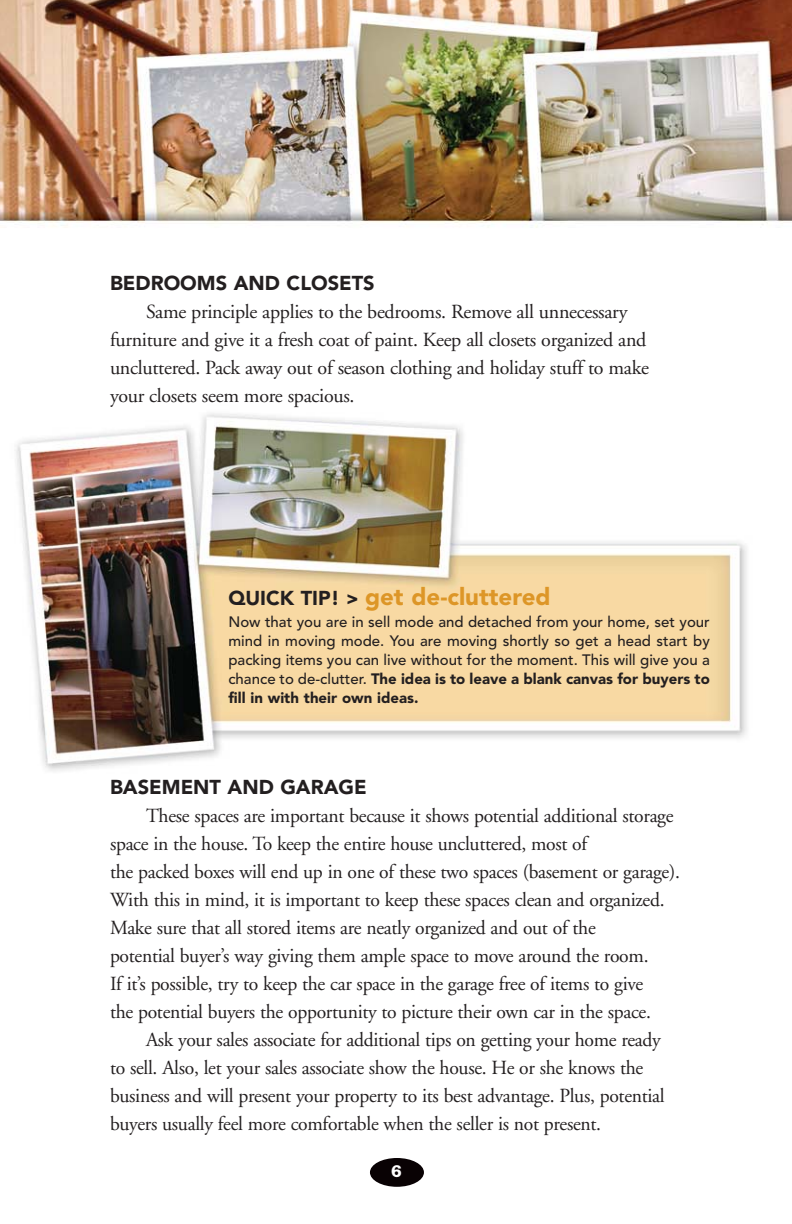
<style>
.page{position:relative;width:792px;height:1224px;background:#fff}
.page>*{position:absolute;margin:0;border:0;box-sizing:border-box;transform-origin:0 0}
.t1{font:900 24px "Avenir";color:#dd9627}
.t2{font:20px/28px "Adobe Garamond";letter-spacing:-.015em;color:#231f20}
.t3{font:900 20px "Avenir";color:#231f20}
.t4{font:700 17px "AG Old Face";color:#fff}
.t5{font:500 15px/19px "Avenir";color:#231f20;text-align:justify}
.s1{font-size:20px;color:#231f20}
.s2{font-size:19px;color:#231f20}
.s3{font-weight:900}
</style>
<div class="page">
<img style="left:0;top:0;width:792px;height:1187px">
<img style="left:0;top:375px;width:780px;height:463px">
<div style="left:370px;top:1158px;width:54px;height:29px;background:#090204;border-radius:50%"></div>
<p class="t3" style="left:110px;top:275px;width:266px">BEDROOMS AND CLOSETS</p>
<p class="t2" style="left:110px;top:299px;width:540px;text-indent:36px">Same principle applies to the bedrooms. Remove all unnecessary furniture and give it a fresh coat of paint. Keep all closets organized and uncluttered. Pack away out of season clothing and holiday stuff to make your closets seem more spacious.</p>
<p class="t1" style="left:228px;top:586px;width:324px"><span class="s1">QUICK TIP!</span> <span class="s2">&gt;</span> get de-cluttered</p>
<p class="t5" style="left:228px;top:614px;width:483px">Now that you are in sell mode and detached from your home, set your mind in moving mode. You are moving shortly so get a head start by packing items you can live without for the moment. This will give you a chance to de-clutter. <span class="s3">The idea is to leave a blank canvas for buyers to fill in with their own ideas.</span></p>
<p class="t3" style="left:110px;top:779px;width:258px">BASEMENT AND GARAGE</p>
<p class="t2" style="left:110px;top:803px;width:571px;text-indent:36px">These spaces are important because it shows potential additional storage space in the house. To keep the entire house uncluttered, most of<br>the packed boxes will end up in one of these two spaces (basement or garage).<br>With this in mind, it is important to keep these spaces clean and organized.<br>Make sure that all stored items are neatly organized and out of the<br>potential buyer’s way giving them ample space to move around the room.<br>If it’s possible, try to keep the car space in the garage free of items to give<br>the potential buyers the opportunity to picture their own car in the space.</p>
<p class="t2" style="left:110px;top:1027px;width:556px;text-indent:36px">Ask your sales associate for additional tips on getting your home ready to sell. Also, let your sales associate show the house. He or she knows the business and will present your property to its best advantage. Plus, potential buyers usually feel more comfortable when the seller is not present.</p>
<p class="t4" style="left:391px;top:1165px;width:12px">6</p>
</div>
